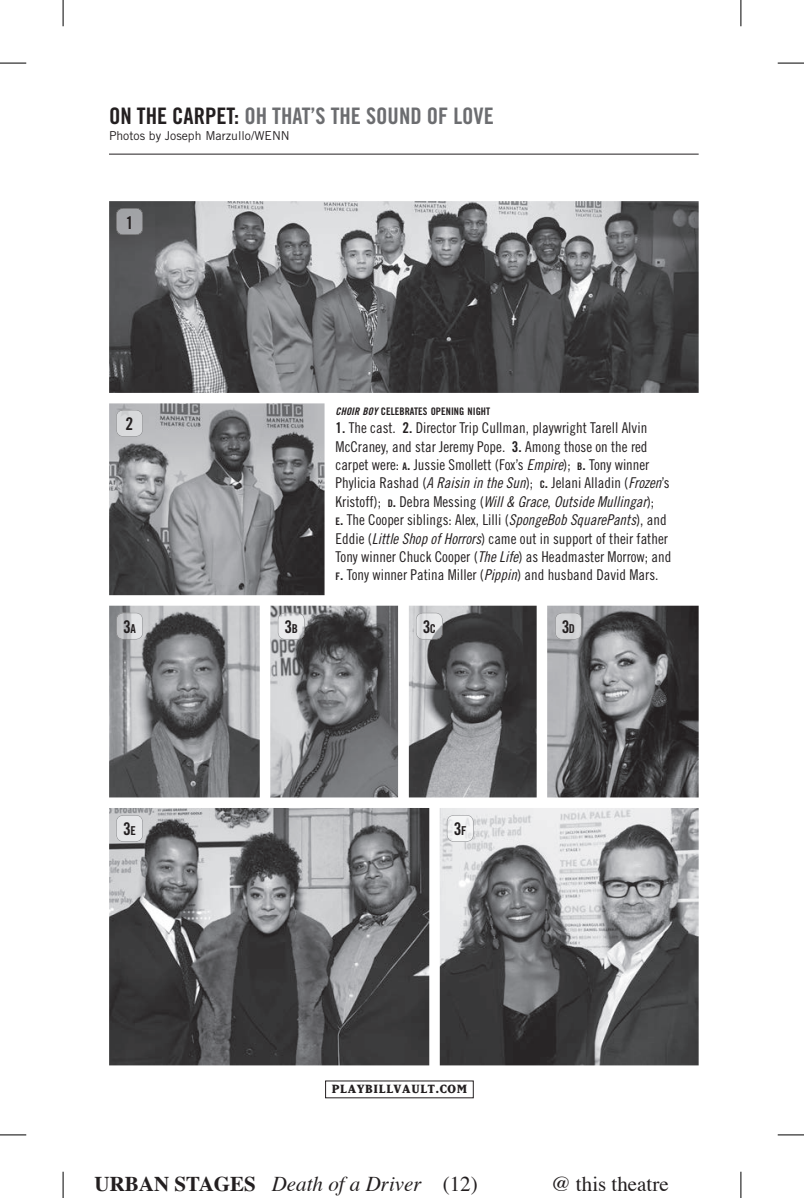
<style>
.page{position:relative;width:804px;height:1198px;background:#fff}
.page>*{position:absolute;margin:0;border:0;box-sizing:border-box;transform-origin:0 0}
.t1{font:22.75px "Trade Gothic Bold Cond Twenty";color:#6c6d70}
.t2{font:italic 21px "Times";color:#231f20}
.t3{font:21px "Times";color:#231f20}
.t4{font:17.5px "Trade Gothic Bold Cond Twenty";color:#231f20}
.t5{font:14.88px/18.4px "Trade Gothic Cond Eighteen";color:#231f20}
.t6{font:800 14px "Matrix";color:#231f20}
.t7{font:12.25px "Trade Gothic";color:#231f20}
.t8{font:10.33px "Trade Gothic Bold Cond Twenty";color:#231f20}
.s1{color:#231f20}
.s2{font-family:"Trade Gothic Bold Cond Twenty Obl"}
.s3{font-family:"Trade Gothic Bold Cond Twenty"}
.s4{font-family:"Trade Gothic Bold Cond Twenty";font-size:10.33px}
.s5{font-family:"Trade Gothic Cond Eighteen Obl"}
.s6{font-size:12.25px}
.s7{font-weight:700;font-style:normal}
.s8{font-style:normal}
</style>
<div class="page">
<img style="left:109px;top:403px;width:215px;height:192px">
<img style="left:109px;top:605px;width:151px;height:192px">
<img style="left:109px;top:808px;width:320px;height:257px">
<img style="left:439px;top:808px;width:259px;height:257px">
<img style="left:270px;top:605px;width:128px;height:192px">
<img style="left:409px;top:605px;width:127px;height:192px">
<img style="left:547px;top:605px;width:151px;height:192px">
<img style="left:109px;top:201px;width:589px;height:192px">
<img style="left:116px;top:208px;width:27px;height:27px">
<hr style="left:109px;top:154px;width:589px;height:1px;background:#231f20">
<img style="left:116px;top:410px;width:27px;height:26px">
<img style="left:116px;top:612px;width:27px;height:27px">
<img style="left:278px;top:612px;width:26px;height:27px">
<img style="left:555px;top:612px;width:26px;height:27px">
<img style="left:416px;top:612px;width:26px;height:27px">
<img style="left:116px;top:814px;width:27px;height:27px">
<img style="left:446px;top:814px;width:27px;height:27px">
<svg style="left:0;top:63px;width:26px;height:1px"></svg>
<svg style="left:777px;top:63px;width:26px;height:1px"></svg>
<svg style="left:0;top:1134px;width:26px;height:1px"></svg>
<svg style="left:777px;top:1134px;width:26px;height:2px"></svg>
<svg style="left:63px;top:0;width:1px;height:26px"></svg>
<svg style="left:63px;top:1171px;width:1px;height:26px"></svg>
<svg style="left:740px;top:0;width:1px;height:26px"></svg>
<svg style="left:740px;top:1171px;width:2px;height:27px"></svg>
<h1 class="t1" style="left:109px;top:102px;width:386px"><span class="s1">ON THE CARPET:</span> OH THAT’S THE SOUND OF LOVE</h1>
<p class="t7" style="left:109px;top:128px;width:182px">Photos by Joseph Marzullo/WENN</p>
<p class="t4" style="left:126px;top:212px;width:9px">1</p>
<p class="t4" style="left:125px;top:413px;width:9px">2</p>
<p class="t8" style="left:335px;top:405px;width:156px"><span class="s2">CHOIR BOY</span> CELEBRATES OPENING NIGHT</p>
<p class="t5" style="left:335px;top:418px;width:337px"><span class="s3">1.</span> The cast. <span class="s3">2.</span> Director Trip Cullman, playwright Tarell Alvin McCraney, and star Jeremy Pope. <span class="s3">3.</span> Among those on the red carpet were: <span class="s4">A</span><span class="s3">.</span> Jussie Smollett (Fox’s <span class="s5">Empire</span>); <span class="s4">B</span><span class="s3">.</span> Tony winner Phylicia Rashad (<span class="s5">A Raisin in the Sun</span>); <span class="s4">C</span><span class="s3">.</span> Jelani Alladin (<span class="s5">Frozen</span>’s Kristoff); <span class="s4">D</span><span class="s3">.</span> Debra Messing (<span class="s5">Will &amp; Grace</span>, <span class="s5">Outside Mullingar</span>);<br><span class="s4">E</span><span class="s3">.</span> The Cooper siblings: Alex, Lilli (<span class="s5">SpongeBob SquarePants</span>), and Eddie (<span class="s5">Little Shop of Horrors</span>) came out in support of their father Tony winner Chuck Cooper (<span class="s5">The Life</span>) as Headmaster Morrow; and <span class="s4">F</span><span class="s3">.</span> Tony winner Patina Miller (<span class="s5">Pippin</span>) and husband David Mars.</p>
<p class="t4" style="left:123px;top:616px;width:14px">3<span class="s6">A</span></p>
<p class="t4" style="left:284px;top:616px;width:15px">3<span class="s6">B</span></p>
<p class="t4" style="left:422px;top:616px;width:15px">3<span class="s6">C</span></p>
<p class="t4" style="left:561px;top:616px;width:15px">3<span class="s6">D</span></p>
<p class="t4" style="left:123px;top:818px;width:14px">3<span class="s6">E</span></p>
<p class="t4" style="left:454px;top:818px;width:14px">3<span class="s6">F</span></p>
<p class="t6" style="left:332px;top:1081px;width:137px">PLAYBILLVAULT.COM</p>
<h2 class="t2" style="left:95px;top:1164px;width:384px"><span class="s7">URBAN STAGES</span> Death of a Driver <span class="s8">(12)</span></h2>
<h2 class="t3" style="left:551px;top:1163px;width:119px">@ this theatre</h2>
</div>
